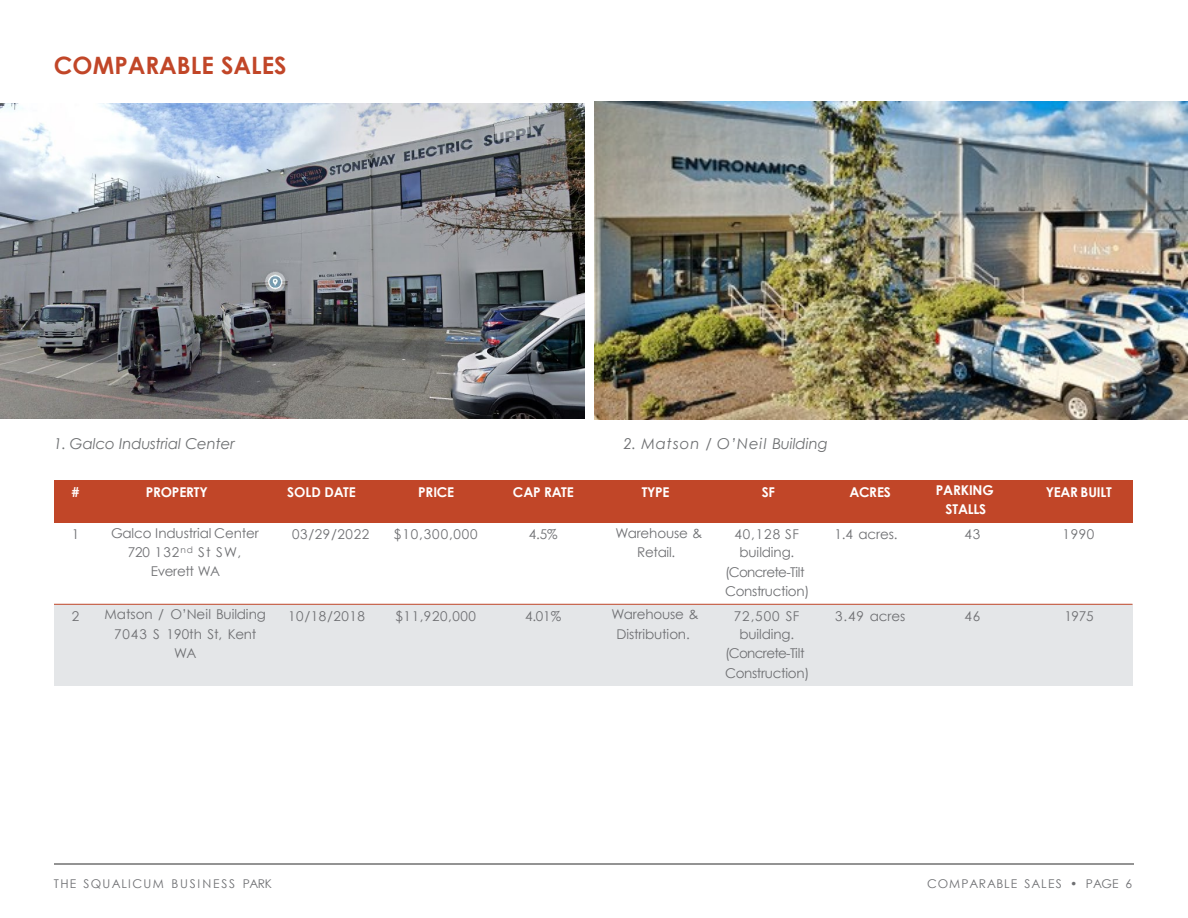
<style>
.page{position:relative;width:1188px;height:918px;background:#fff}
.page>*{position:absolute;margin:0;border:0;box-sizing:border-box;transform-origin:0 0}
.t1{font:700 24px "Century Gothic";color:#c14628}
.t2{font:italic 15px "Century Gothic";letter-spacing:-.01em;color:#6e7072}
.t3{font:italic 15px "Century Gothic";letter-spacing:.045em;color:#6e7072}
.t4{font:13.5px/19.5px "Century Gothic";letter-spacing:-.01em;color:#6f7073;text-align:center}
.t5{font:700 13.5px/19.5px "Century Gothic";letter-spacing:-.015em;color:#fff;text-align:center}
.t6{font:12px "Century Gothic";letter-spacing:.1em;color:#6f7073}
.t7{font:12px "Century Gothic";letter-spacing:.07em;color:#6f7073}
</style>
<div class="page">
<hr style="left:54px;top:864px;width:1080px;height:1px;background:#282828">
<img style="left:0;top:103px;width:585px;height:316px">
<div style="left:54px;top:480px;width:37px;height:43px;background:#c14628"></div>
<div style="left:91px;top:480px;width:186px;height:43px;background:#c14628"></div>
<div style="left:277px;top:480px;width:104px;height:43px;background:#c14628"></div>
<div style="left:381px;top:480px;width:112px;height:43px;background:#c14628"></div>
<div style="left:493px;top:480px;width:99px;height:43px;background:#c14628"></div>
<div style="left:592px;top:480px;width:123px;height:43px;background:#c14628"></div>
<div style="left:715px;top:480px;width:107px;height:43px;background:#c14628"></div>
<div style="left:822px;top:480px;width:98px;height:43px;background:#c14628"></div>
<div style="left:920px;top:480px;width:102px;height:43px;background:#c14628"></div>
<div style="left:1022px;top:480px;width:110px;height:43px;background:#c14628"></div>
<div style="left:54px;top:604px;width:37px;height:82px;background:#e4e6e8"></div>
<div style="left:91px;top:604px;width:186px;height:82px;background:#e4e6e8"></div>
<div style="left:277px;top:604px;width:104px;height:82px;background:#e4e6e8"></div>
<div style="left:381px;top:604px;width:112px;height:82px;background:#e4e6e8"></div>
<div style="left:493px;top:604px;width:99px;height:82px;background:#e4e6e8"></div>
<div style="left:592px;top:604px;width:123px;height:82px;background:#e4e6e8"></div>
<div style="left:715px;top:604px;width:107px;height:82px;background:#e4e6e8"></div>
<div style="left:822px;top:604px;width:98px;height:82px;background:#e4e6e8"></div>
<div style="left:920px;top:604px;width:102px;height:82px;background:#e4e6e8"></div>
<div style="left:1022px;top:604px;width:110px;height:82px;background:#e4e6e8"></div>
<hr style="left:54px;top:604px;width:1078px;height:1px;background:#c14628">
<img style="left:595px;top:102px;width:593px;height:318px">
<p class="t1" style="left:54px;top:47px;width:234px">COMPARABLE SALES</p>
<p class="t2" style="left:54px;top:433px;width:182px">1. Galco Industrial Center</p>
<p class="t3" style="left:624px;top:433px;width:205px">2. Matson / O’Neil Building</p>
<p class="t5" style="left:72px;top:482px;width:10px">#</p>
<p class="t5" style="left:146px;top:482px;width:64px">PROPERTY</p>
<p class="t5" style="left:287px;top:482px;width:70px">SOLD DATE</p>
<p class="t5" style="left:418px;top:482px;width:38px">PRICE</p>
<p class="t5" style="left:513px;top:482px;width:62px">CAP RATE</p>
<p class="t5" style="left:642px;top:482px;width:29px">TYPE</p>
<p class="t5" style="left:762px;top:482px;width:15px">SF</p>
<p class="t5" style="left:849px;top:482px;width:43px">ACRES</p>
<p class="t5" style="left:936px;top:480px;width:59px">PARKING<br>STALLS</p>
<p class="t5" style="left:1046px;top:482px;width:68px">YEAR BUILT</p>
<p class="t4" style="left:72px;top:525px;width:9px">1</p>
<p class="t4" style="left:111px;top:523px;width:149px">Galco Industrial Center<br>720 132<sup>nd</sup> St SW,<br>Everett WA</p>
<p class="t4" style="left:292px;top:525px;width:79px">03/29/2022</p>
<p class="t4" style="left:394px;top:525px;width:85px">$10,300,000</p>
<p class="t4" style="left:529px;top:525px;width:30px">4.5%</p>
<p class="t4" style="left:615px;top:523px;width:89px">Warehouse &amp;<br>Retail.</p>
<p class="t4" style="left:734px;top:525px;width:66px">40,128 SF</p>
<p class="t4" style="left:834px;top:525px;width:65px">1.4 acres.</p>
<p class="t4" style="left:965px;top:525px;width:17px">43</p>
<p class="t4" style="left:1063px;top:525px;width:33px">1990</p>
<p class="t4" style="left:725px;top:542px;width:86px">building. (Concrete-Tilt<br>Construction)</p>
<p class="t4" style="left:72px;top:606px;width:9px">2</p>
<p class="t4" style="left:104px;top:604px;width:163px">Matson / O’Neil Building<br>7043 S 190th St, Kent<br>WA</p>
<p class="t4" style="left:288px;top:606px;width:78px">10/18/2018</p>
<p class="t4" style="left:396px;top:606px;width:82px">$11,920,000</p>
<p class="t4" style="left:525px;top:606px;width:38px">4.01%</p>
<p class="t4" style="left:612px;top:604px;width:89px">Warehouse &amp;<br>Distribution.</p>
<p class="t4" style="left:734px;top:606px;width:67px">72,500 SF</p>
<p class="t4" style="left:725px;top:624px;width:86px">building. (Concrete-Tilt<br>Construction)</p>
<p class="t4" style="left:835px;top:606px;width:72px">3.49 acres</p>
<p class="t4" style="left:965px;top:606px;width:17px">46</p>
<p class="t4" style="left:1064px;top:606px;width:31px">1975</p>
<p class="t6" style="left:54px;top:875px;width:219px">THE SQUALICUM BUSINESS PARK</p>
<p class="t7" style="left:927px;top:875px;width:207px">COMPARABLE SALES • PAGE 6</p>
</div>
